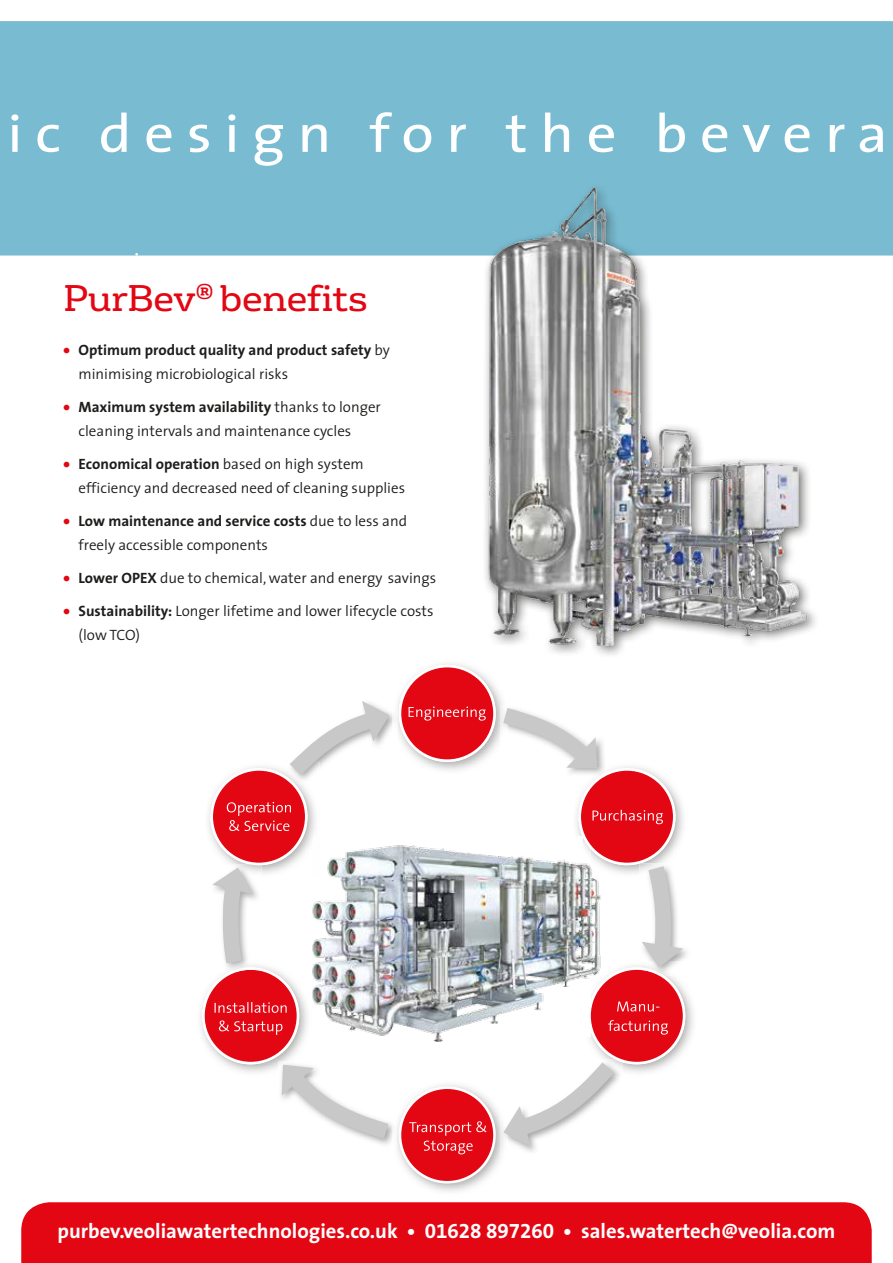
<style>
.page{position:relative;width:893px;height:1263px;background:#fff}
.page>*{position:absolute;margin:0;border:0;box-sizing:border-box;transform-origin:0 0}
.t1{font:53.85px "The Sans";letter-spacing:.21em;color:#fff;scale:1.1 1}
.t2{font:36px "FS Rufus";letter-spacing:-.01em;color:#e30613}
.t3{font:20.7px "The Sans CPQ Bold";color:#fff}
.t4{font:300 15px/24px "The Sans";color:#1d1d1b}
.t5{font:700 15px/24px "The Sans";color:#1d1d1b}
.s1{font-weight:900;color:#e30613}
.s2{font-weight:300}
.s3{font-weight:700}
</style>
<div class="page">
<div style="left:21px;top:1202px;width:851px;height:61px;background:#e30613"></div>
<div style="left:0;top:21px;width:893px;height:235px;background:#79bcd2"></div>
<svg style="left:135px;top:253px;width:4px;height:3px"></svg>
<img style="left:472px;top:181px;width:344px;height:474px">
<img style="left:685px;top:991px;width:8px;height:56px">
<img style="left:397px;top:1084px;width:104px;height:108px">
<svg style="left:399px;top:1086px;width:97px;height:97px"></svg>
<img style="left:398px;top:663px;width:105px;height:108px">
<svg style="left:399px;top:665px;width:97px;height:97px"></svg>
<img style="left:389px;top:712px;width:3px;height:18px">
<img style="left:392px;top:711px;width:6px;height:12px">
<img style="left:500px;top:705px;width:3px;height:66px">
<img style="left:367px;top:1123px;width:25px;height:22px">
<svg style="left:503px;top:708px;width:182px;height:439px"></svg>
<svg style="left:202px;top:701px;width:187px;height:438px"></svg>
<img style="left:310px;top:839px;width:297px;height:203px">
<h1 class="t1" style="left:7px;top:89px;width:802px">ic design for the bevera</h1>
<h2 class="t2" style="left:64px;top:268px;width:306px">PurBev<sup>®</sup> benefits</h2>
<p class="t5" style="left:79px;top:337px;width:313px;text-indent:-15px"><span class="s1">•</span> Optimum product quality and product safety <span class="s2">by minimising microbiological risks</span></p>
<p class="t4" style="left:79px;top:394px;width:304px;text-indent:-15px"><span class="s1">•</span> <span class="s3">Maximum system availability</span> thanks to longer cleaning intervals and maintenance cycles</p>
<p class="t4" style="left:79px;top:451px;width:328px;text-indent:-15px"><span class="s1">•</span> <span class="s3">Economical operation</span> based on high system efficiency and decreased need of cleaning supplies</p>
<p class="t4" style="left:79px;top:508px;width:330px;text-indent:-15px"><span class="s1">•</span> <span class="s3">Low maintenance and service costs</span> due to less and freely accessible components</p>
<p class="t4" style="left:64px;top:565px;width:374px"><span class="s1">•</span> <span class="s3">Lower OPEX</span> due to chemical, water and energy savings</p>
<p class="t4" style="left:79px;top:598px;width:356px;text-indent:-15px"><span class="s1">•</span> <span class="s3">Sustainability:</span> Longer lifetime and lower lifecycle costs (low TCO)</p>
<h3 class="t3" style="left:58px;top:1213px;width:779px">purbev.veoliawatertechnologies.co.uk • 01628 897260 • sales.watertech@veolia.com</h3>
</div>
